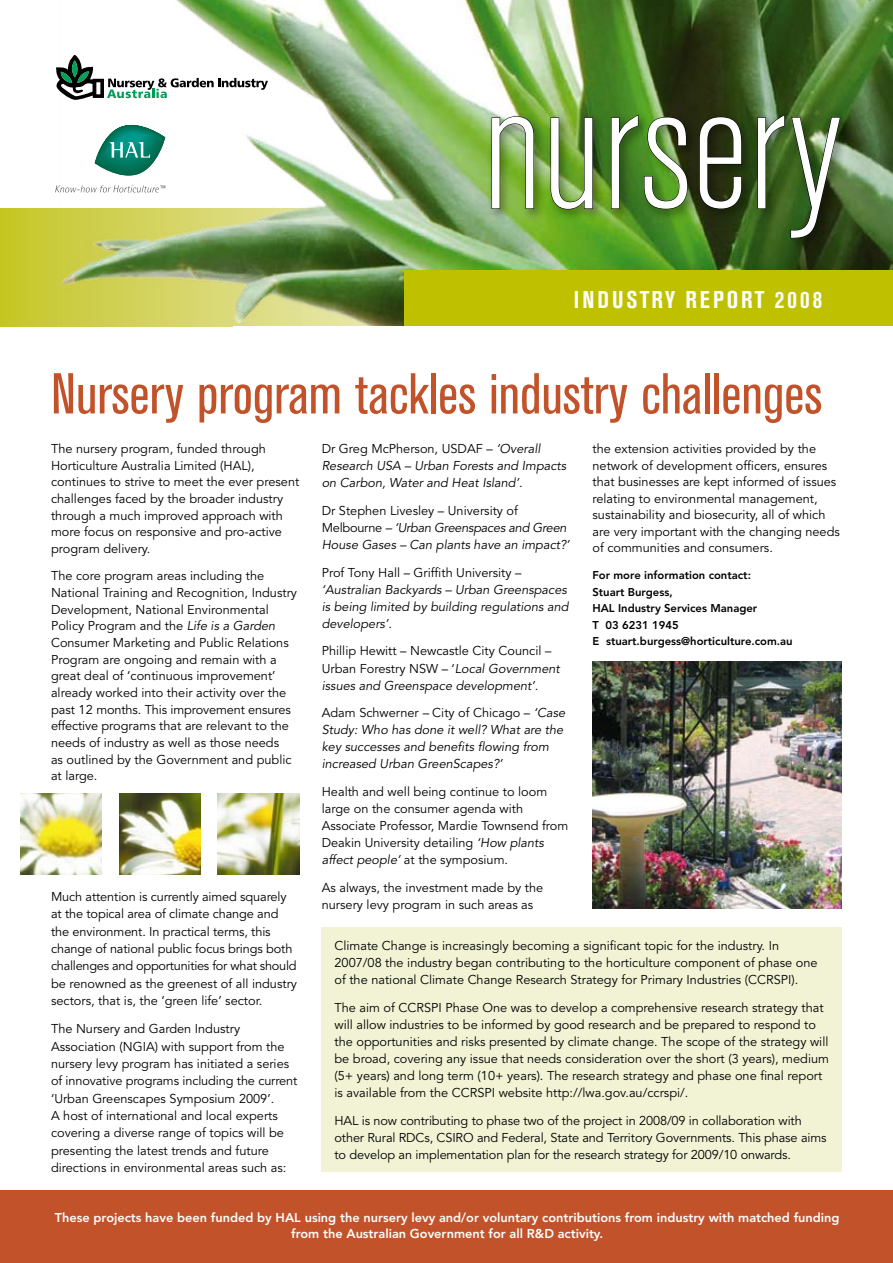
<style>
.page{position:relative;width:893px;height:1263px;background:#fff}
.page>*{position:absolute;margin:0;border:0;box-sizing:border-box;transform-origin:0 0}
.t1{font:300 180px "Akzid Grot Con BQ";color:#fff}
.t2{font:57px "Akzid Grot Con BQ";color:#c2522a}
.t3{font:700 24px "Akzid Grot Con BQ";letter-spacing:.125em;color:#fff}
.t4{font:12.75px/16.6px "Avenir";color:#000}
.t5{font:italic 12.75px/17.1px "Avenir";color:#000}
.t6{font:800 12.75px/16.5px "Avenir";color:#fff;text-align:center}
.t7{font:800 11.25px/16.5px "Avenir";color:#000}
.s1{font-style:italic}
.s2{font-style:normal}
</style>
<div class="page">
<svg style="left:0;top:208px;width:59px;height:118px;background:#c8c82e"></svg>
<div style="left:0;top:1191px;width:893px;height:72px;background:#c2522a"></div>
<div style="left:322px;top:927px;width:520px;height:245px;background:#f2f3d5"></div>
<img style="left:20px;top:794px;width:82px;height:80px">
<img style="left:119px;top:794px;width:82px;height:80px">
<img style="left:218px;top:794px;width:81px;height:80px">
<img style="left:59px;top:0;width:834px;height:327px">
<svg style="left:55px;top:125px;width:110px;height:67px"></svg>
<div style="left:486px;top:109px;width:366px;height:140px;background:#000;opacity:.3"></div>
<img style="left:491px;top:116px;width:43px;height:93px">
<svg style="left:550px;top:117px;width:43px;height:93px;background:#5b842e"></svg>
<svg style="left:611px;top:115px;width:77px;height:94px;background:#3d6c20"></svg>
<svg style="left:699px;top:117px;width:43px;height:92px;background:#1d250b"></svg>
<svg style="left:757px;top:115px;width:83px;height:124px;background:#375522"></svg>
<svg style="left:56px;top:55px;width:212px;height:45px"></svg>
<div style="left:234px;top:326px;width:659px;height:42px;background:#fff"></div>
<div style="left:405px;top:270px;width:488px;height:56px;background:#bfc000"></div>
<img style="left:592px;top:661px;width:250px;height:247px">
<h1 class="t1" style="left:482px;top:50px;width:361px">nursery</h1>
<h3 class="t3" style="left:574px;top:286px;width:250px">INDUSTRY REPORT 2008</h3>
<h2 class="t2" style="left:51px;top:362px;width:773px">Nursery program tackles industry challenges</h2>
<p class="t4" style="left:51px;top:441px;width:250px">The nursery program, funded through Horticulture Australia Limited (HAL), continues to strive to meet the ever present challenges faced by the broader industry through a much improved approach with more focus on responsive and pro-active program delivery.</p>
<p class="t4" style="left:51px;top:568px;width:248px">The core program areas including the National Training and Recognition, Industry Development, National Environmental Policy Program and the <span class="s1">Life is a Garden </span>Consumer Marketing and Public Relations Program are ongoing and remain with a great deal of ‘continuous improvement’ already worked into their activity over the past 12 months. This improvement ensures effective programs that are relevant to the needs of industry as well as those needs<br>as outlined by the Government and public at large.</p>
<p class="t4" style="left:51px;top:888px;width:248px;line-height:17.4px">Much attention is currently aimed squarely at the topical area of climate change and the environment. In practical terms, this change of national public focus brings both challenges and opportunities for what should be renowned as the greenest of all industry sectors, that is, the ‘green life’ sector.</p>
<p class="t4" style="left:51px;top:1020px;width:248px;line-height:17.4px">The Nursery and Garden Industry Association (NGIA) with support from the nursery levy program has initiated a series of innovative programs including the current ‘Urban Greenscapes Symposium 2009’.<br>A host of international and local experts covering a diverse range of topics will be presenting the latest trends and future directions in environmental areas such as:</p>
<p class="t5" style="left:322px;top:440px;width:246px"><span class="s2">Dr Greg McPherson, USDAF –</span> ‘Overall<br>Research USA – Urban Forests and Impacts on Carbon, Water and Heat Island’.</p>
<p class="t5" style="left:322px;top:502px;width:249px"><span class="s2">Dr Stephen Livesley – University of<br>Melbourne</span> – ‘Urban Greenspaces and Green<br>House Gases – Can plants have an impact?’</p>
<p class="t4" style="left:322px;top:564px;width:201px">Prof Tony Hall – Griffith University –</p>
<p class="t5" style="left:322px;top:581px;width:248px">‘Australian Backyards – Urban Greenspaces is being limited by building regulations and developers’.</p>
<p class="t4" style="left:322px;top:643px;width:240px;line-height:17.1px">Phillip Hewitt – Newcastle City Council –<br>Urban Forestry NSW – ‘<span class="s1">Local Government issues and Greenspace development’.</span></p>
<p class="t5" style="left:322px;top:705px;width:245px"><span class="s2">Adam Schwerner</span> – <span class="s2">City of Chicago –</span> ‘Case Study: Who has done it well? What are the key successes and benefits flowing from increased Urban GreenScapes?’</p>
<p class="t4" style="left:322px;top:783px;width:248px;line-height:17.1px">Health and well being continue to loom large on the consumer agenda with Associate Professor, Mardie Townsend from Deakin University detailing <span class="s1">‘How plants affect people’</span> at the symposium.</p>
<p class="t4" style="left:322px;top:879px;width:223px;line-height:17.1px">As always, the investment made by the nursery levy program in such areas as</p>
<p class="t4" style="left:592px;top:441px;width:249px">the extension activities provided by the network of development officers, ensures that businesses are kept informed of issues relating to environmental management, sustainability and biosecurity, all of which are very important with the changing needs of communities and consumers.</p>
<p class="t7" style="left:592px;top:567px;width:202px">For more information contact:<br>Stuart Burgess,<br>HAL Industry Services Manager<br>T 03 6231 1945<br>E stuart.burgess@horticulture.com.au</p>
<p class="t4" style="left:334px;top:937px;width:485px;line-height:17.1px">Climate Change is increasingly becoming a significant topic for the industry. In<br>2007/08 the industry began contributing to the horticulture component of phase one of the national Climate Change Research Strategy for Primary Industries (CCRSPI).</p>
<p class="t4" style="left:334px;top:999px;width:496px;line-height:17.1px">The aim of CCRSPI Phase One was to develop a comprehensive research strategy that will allow industries to be informed by good research and be prepared to respond to the opportunities and risks presented by climate change. The scope of the strategy will be broad, covering any issue that needs consideration over the short (3 years), medium (5+ years) and long term (10+ years). The research strategy and phase one final report is available from the CCRSPI website http://lwa.gov.au/ccrspi/.</p>
<p class="t4" style="left:334px;top:1112px;width:494px;line-height:17.1px">HAL is now contributing to phase two of the project in 2008/09 in collaboration with other Rural RDCs, CSIRO and Federal, State and Territory Governments. This phase aims to develop an implementation plan for the research strategy for 2009/10 onwards.</p>
<p class="t6" style="left:55px;top:1209px;width:786px">These projects have been funded by HAL using the nursery levy and/or voluntary contributions from industry with matched funding from the Australian Government for all R&amp;D activity.</p>
</div>
